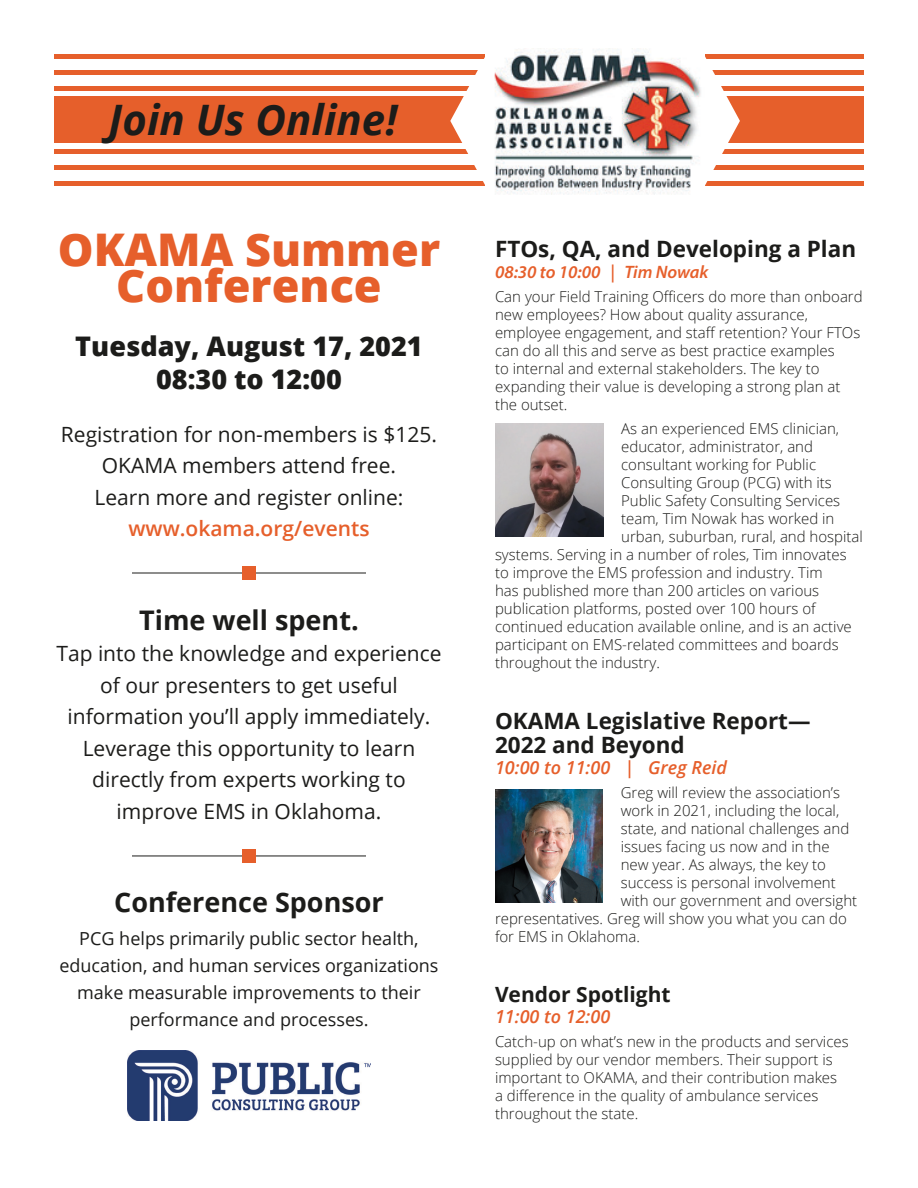
<style>
.page{position:relative;width:918px;height:1188px;background:#fff}
.page>*{position:absolute;margin:0;border:0;box-sizing:border-box;transform-origin:0 0}
.t1{font:800 45px/36px "Open Sans";color:#e65f2b;text-align:center}
.t2{font:italic 700 42px "Open Sans";color:#1c1c1a}
.t3{font:800 27px/32.4px "Open Sans";color:#1c1c1a;text-align:center}
.t4{font:700 27px "Open Sans";color:#1c1c1a}
.t5{font:700 22.5px/24px "Open Sans";color:#1c1c1a}
.t6{font:21px/31.5px "Open Sans";color:#1c1c1a;text-align:center}
.t7{font:600 21px "Open Sans";color:#e65f2b}
.t8{font:700 21px "Open Sans";color:#1c1c1a}
.t9{font:18px/27px "Open Sans";color:#1c1c1a;text-align:center}
.t10{font:italic 600 18px "Open Sans";color:#e65f2b}
.t11{font:italic 600 18px "Myriad Pro";color:#e65f2b}
.t12{font:300 15px/18px "Open Sans";color:#1c1c1a}
</style>
<div class="page">
<hr style="left:54px;top:54px;width:810px;height:4px;background:#e65f2b">
<hr style="left:54px;top:70px;width:810px;height:4px;background:#e65f2b">
<hr style="left:54px;top:86px;width:810px;height:4px;background:#e65f2b">
<div style="left:54px;top:149px;width:810px;height:5px;background:#e65f2b"></div>
<div style="left:54px;top:165px;width:810px;height:5px;background:#e65f2b"></div>
<div style="left:54px;top:181px;width:810px;height:5px;background:#e65f2b"></div>
<div style="left:54px;top:97px;width:810px;height:46px;background:#e65f2b"></div>
<img style="left:495px;top:424px;width:108px;height:112px">
<img style="left:495px;top:790px;width:108px;height:112px">
<img style="left:128px;top:1051px;width:242px;height:70px">
<img style="left:486px;top:49px;width:218px;height:146px">
<svg style="left:450px;top:55px;width:36px;height:131px"></svg>
<svg style="left:704px;top:55px;width:36px;height:131px"></svg>
<hr style="left:132px;top:573px;width:234px;height:1px;background:#1c1c1a">
<div style="left:242px;top:566px;width:14px;height:14px;background:#e65f2b"></div>
<hr style="left:132px;top:856px;width:234px;height:1px;background:#1c1c1a">
<div style="left:242px;top:849px;width:14px;height:14px;background:#e65f2b"></div>
<h2 class="t2" style="left:109px;top:90px;width:290px">Join Us Online!</h2>
<h1 class="t1" style="left:58px;top:230px;width:384px">OKAMA Summer<br>Conference</h1>
<h3 class="t3" style="left:75px;top:329px;width:349px">Tuesday, August 17, 2021<br>08:30 to 12:00</h3>
<h3 class="t6" style="left:61px;top:418px;width:378px">Registration for non-members is $125.<br>OKAMA members attend free.<br>Learn more and register online:</h3>
<h3 class="t7" style="left:128px;top:514px;width:243px">www.okama.org/events</h3>
<h3 class="t4" style="left:139px;top:601px;width:221px">Time well spent.</h3>
<h3 class="t6" style="left:56px;top:638px;width:387px">Tap into the knowledge and experience of our presenters to get useful information you’ll apply immediately.<br>Leverage this opportunity to learn directly from experts working to improve EMS in Oklahoma.</h3>
<h3 class="t4" style="left:114px;top:883px;width:271px">Conference Sponsor</h3>
<p class="t9" style="left:59px;top:925px;width:381px">PCG helps primarily public sector health, education, and human services organizations make measurable improvements to their performance and processes.</p>
<h3 class="t5" style="left:495px;top:236px;width:363px">FTOs, QA, and Developing a Plan</h3>
<p class="t11" style="left:495px;top:261px;width:215px">08:30 to 10:00 | Tim Nowak</p>
<p class="t12" style="left:495px;top:287px;width:369px">Can your Field Training Officers do more than onboard new employees? How about quality assurance, employee engagement, and staff retention? Your FTOs can do all this and serve as best practice examples<br>to internal and external stakeholders. The key to expanding their value is developing a strong plan at the outset.</p>
<p class="t12" style="left:621px;top:419px;width:219px">As an experienced EMS clinician,</p>
<p class="t12" style="left:621px;top:437px;width:193px">educator, administrator, and</p>
<p class="t12" style="left:621px;top:455px;width:196px">consultant working for Public</p>
<p class="t12" style="left:621px;top:473px;width:212px">Consulting Group (PCG) with its</p>
<p class="t12" style="left:621px;top:491px;width:221px">Public Safety Consulting Services</p>
<p class="t12" style="left:621px;top:509px;width:215px">team, Tim Nowak has worked in</p>
<p class="t12" style="left:621px;top:527px;width:243px">urban, suburban, rural, and hospital</p>
<p class="t12" style="left:495px;top:545px;width:353px">systems. Serving in a number of roles, Tim innovates</p>
<p class="t12" style="left:495px;top:563px;width:329px">to improve the EMS profession and industry. Tim</p>
<p class="t12" style="left:495px;top:581px;width:326px">has published more than 200 articles on various</p>
<p class="t12" style="left:495px;top:599px;width:322px">publication platforms, posted over 100 hours of</p>
<p class="t12" style="left:495px;top:617px;width:358px">continued education available online, and is an active</p>
<p class="t12" style="left:495px;top:635px;width:345px">participant on EMS-related committees and boards</p>
<p class="t12" style="left:495px;top:653px;width:166px">throughout the industry.</p>
<h3 class="t5" style="left:495px;top:708px;width:317px">OKAMA Legislative Report—<br>2022 and Beyond</h3>
<p class="t10" style="left:495px;top:755px;width:233px">10:00 to 11:00 | Greg Reid</p>
<p class="t12" style="left:621px;top:783px;width:221px">Greg will review the association’s</p>
<p class="t12" style="left:621px;top:801px;width:220px">work in 2021, including the local,</p>
<p class="t12" style="left:621px;top:819px;width:230px">state, and national challenges and</p>
<p class="t12" style="left:621px;top:837px;width:210px">issues facing us now and in the</p>
<p class="t12" style="left:621px;top:855px;width:207px">new year. As always, the key to</p>
<p class="t12" style="left:621px;top:873px;width:217px">success is personal involvement</p>
<p class="t12" style="left:621px;top:891px;width:238px">with our government and oversight</p>
<p class="t12" style="left:495px;top:909px;width:354px">representatives. Greg will show you what you can do</p>
<p class="t12" style="left:495px;top:927px;width:146px">for EMS in Oklahoma.</p>
<h3 class="t8" style="left:495px;top:980px;width:177px">Vendor Spotlight</h3>
<p class="t10" style="left:495px;top:1005px;width:117px">11:00 to 12:00</p>
<p class="t12" style="left:495px;top:1033px;width:355px">Catch-up on what’s new in the products and services supplied by our vendor members. Their support is important to OKAMA, and their contribution makes a difference in the quality of ambulance services throughout the state.</p>
</div>
